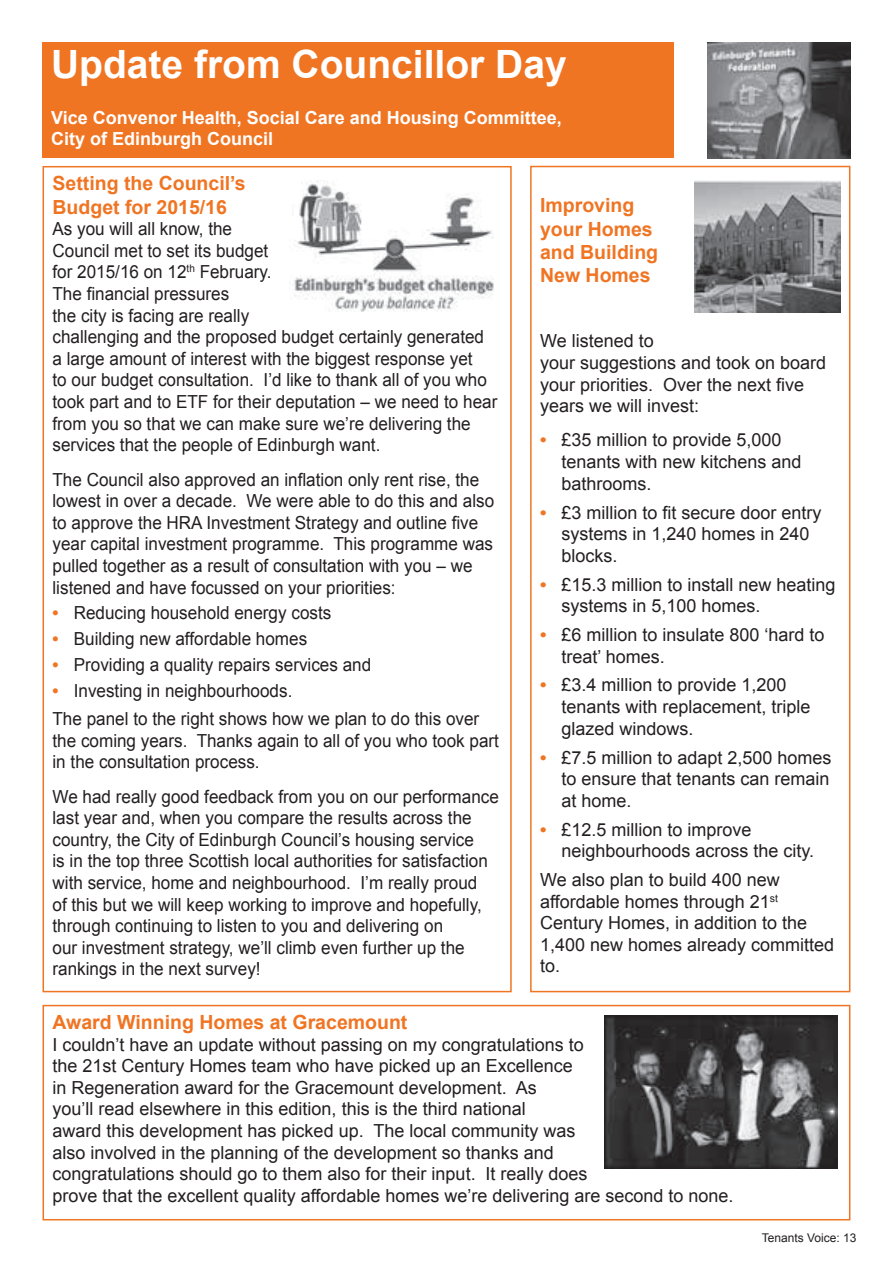
<style>
.page{position:relative;width:893px;height:1263px;background:#fff}
.page>*{position:absolute;margin:0;border:0;box-sizing:border-box;transform-origin:0 0}
.t1{font:700 39px "Arial";color:#fff}
.t2{font:700 19.5px/23.4px "Arial";color:#f07523}
.t3{font:18px/21.6px "Arial";color:#231f20;scale:.95 1}
.t4{font:18px/21.6px "Arial";color:#231f20}
.t5{font:700 18px/21.6px "Arial";color:#fff}
.t6{font:12px "Arial";color:#231f20}
.s1{font-weight:700;color:#f07523}
</style>
<div class="page">
<div style="left:43px;top:43px;width:631px;height:115px;background:#f07523"></div>
<img style="left:707px;top:43px;width:143px;height:115px">
<div style="left:530px;top:166px;width:320px;height:826px;border:2px solid #f07523"></div>
<div style="left:43px;top:1005px;width:807px;height:215px;border:2px solid #f07523"></div>
<img style="left:292px;top:180px;width:202px;height:132px">
<img style="left:694px;top:180px;width:147px;height:133px">
<img style="left:605px;top:1015px;width:232px;height:154px">
<h1 class="t1" style="left:51px;top:39px;width:517px">Update from Councillor Day</h1>
<p class="t5" style="left:51px;top:107px;width:512px">Vice Convenor Health, Social Care and Housing Committee,<br>City of Edinburgh Council</p>
<p class="t2" style="left:53px;top:172px;width:195px">Setting the Council’s<br>Budget for 2015/16</p>
<p class="t3" style="left:53px;top:218px;width:470px">As you will all know, the<br>Council met to set its budget<br>for 2015/16 on 12<sup>th</sup> February.<br>The financial pressures<br>the city is facing are really<br>challenging and the proposed budget certainly generated a large amount of interest with the biggest response yet<br>to our budget consultation. I’d like to thank all of you who took part and to ETF for their deputation – we need to hear from you so that we can make sure we’re delivering the services that the people of Edinburgh want.</p>
<p class="t3" style="left:53px;top:469px;width:466px">The Council also approved an inflation only rent rise, the lowest in over a decade. We were able to do this and also to approve the HRA Investment Strategy and outline five year capital investment programme. This programme was pulled together as a result of consultation with you – we listened and have focussed on your priorities:</p>
<p class="t3" style="left:53px;top:602px;width:295px"><span class="s1">•</span> Reducing household energy costs</p>
<p class="t3" style="left:53px;top:628px;width:270px"><span class="s1">•</span> Building new affordable homes</p>
<p class="t3" style="left:53px;top:654px;width:337px"><span class="s1">•</span> Providing a quality repairs services and</p>
<p class="t3" style="left:53px;top:677px;width:451px;line-height:27.9px"><span class="s1">•</span> Investing in neighbourhoods.<br>The panel to the right shows how we plan to do this over</p>
<p class="t3" style="left:53px;top:730px;width:471px">the coming years. Thanks again to all of you who took part in the consultation process.</p>
<p class="t3" style="left:53px;top:786px;width:471px">We had really good feedback from you on our performance last year and, when you compare the results across the country, the City of Edinburgh Council’s housing service<br>is in the top three Scottish local authorities for satisfaction with service, home and neighbourhood. I’m really proud<br>of this but we will keep working to improve and hopefully, through continuing to listen to you and delivering on<br>our investment strategy, we’ll climb even further up the rankings in the next survey!</p>
<p class="t2" style="left:53px;top:1011px;width:356px">Award Winning Homes at Gracemount</p>
<p class="t4" style="left:53px;top:1034px;width:683px">I couldn’t have an update without passing on my congratulations to<br>the 21st Century Homes team who have picked up an Excellence<br>in Regeneration award for the Gracemount development. As<br>you’ll read elsewhere in this edition, this is the third national<br>award this development has picked up. The local community was<br>also involved in the planning of the development so thanks and<br>congratulations should go to them also for their input. It really does<br>prove that the excellent quality affordable homes we’re delivering are second to none.</p>
<p class="t2" style="left:540px;top:194px;width:120px">Improving your Homes and Building<br>New Homes</p>
<p class="t4" style="left:540px;top:330px;width:288px">We listened to<br>your suggestions and took on board your priorities. Over the next five years we will invest:</p>
<p class="t4" style="left:561px;top:429px;width:242px;text-indent:-21px"><span class="s1">•</span> £35 million to provide 5,000 tenants with new kitchens and bathrooms.</p>
<p class="t4" style="left:561px;top:502px;width:262px;text-indent:-21px"><span class="s1">•</span> £3 million to fit secure door entry systems in 1,240 homes in 240 blocks.</p>
<p class="t4" style="left:561px;top:574px;width:276px;text-indent:-21px"><span class="s1">•</span> £15.3 million to install new heating systems in 5,100 homes.</p>
<p class="t4" style="left:561px;top:624px;width:265px;text-indent:-21px"><span class="s1">•</span> £6 million to insulate 800 ‘hard to treat’ homes.</p>
<p class="t4" style="left:561px;top:674px;width:251px;text-indent:-21px"><span class="s1">•</span> £3.4 million to provide 1,200 tenants with replacement, triple glazed windows.</p>
<p class="t4" style="left:561px;top:746px;width:272px;text-align:justify;text-indent:-21px"><span class="s1">•</span> £7.5 million to adapt 2,500 homes to ensure that tenants can remain at home.</p>
<p class="t4" style="left:561px;top:819px;width:254px;text-indent:-21px"><span class="s1">•</span> £12.5 million to improve neighbourhoods across the city.</p>
<p class="t4" style="left:540px;top:869px;width:296px">We also plan to build 400 new affordable homes through 21<sup>st<br></sup>Century Homes, in addition to the<br>1,400 new homes already committed to.</p>
<p class="t6" style="left:762px;top:1230px;width:96px">Tenants Voice: 13</p>
</div>
